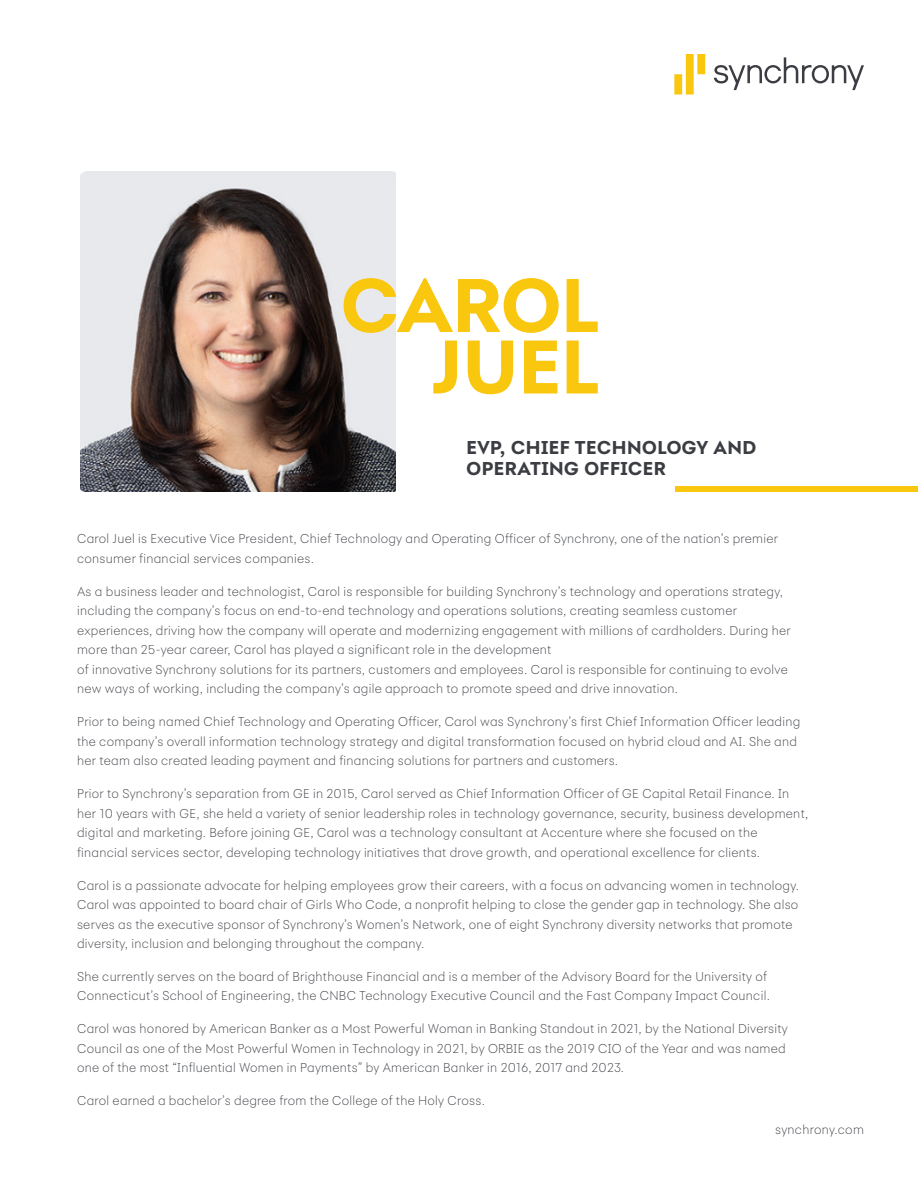
<style>
.page{position:relative;width:918px;height:1188px;background:#fff}
.page>*{position:absolute;margin:0;border:0;box-sizing:border-box;transform-origin:0 0}
.t1{font:700 79.5px/61.5px "Synchrony Sans";color:#fac70f;text-align:right}
.t2{font:700 19.5px/21px "Synchrony Sans";letter-spacing:.025em;color:#3b3d42}
.t3{font:100 13.5px/19.5px "Synchrony Sans";letter-spacing:.02em;color:#3b3d42}
</style>
<div class="page">
<img style="left:81px;top:171px;width:315px;height:320px">
<div style="left:675px;top:486px;width:243px;height:5px;background:#fac70f"></div>
<svg style="left:674px;top:54px;width:31px;height:40px"></svg>
<svg style="left:714px;top:57px;width:150px;height:33px"></svg>
<h1 class="t1" style="left:341px;top:272px;width:259px">CAROL<br>JUEL</h1>
<h2 class="t2" style="left:467px;top:436px;width:291px">EVP, CHIEF TECHNOLOGY AND<br>OPERATING OFFICER</h2>
<p class="t3" style="left:77px;top:529px;width:703px">Carol Juel is Executive Vice President, Chief Technology and Operating Officer of Synchrony, one of the nation’s premier consumer financial services companies.</p>
<p class="t3" style="left:77px;top:581px;width:715px">As a business leader and technologist, Carol is responsible for building Synchrony’s technology and operations strategy, including the company’s focus on end-to-end technology and operations solutions, creating seamless customer experiences, driving how the company will operate and modernizing engagement with millions of cardholders. During her more than 25-year career, Carol has played a significant role in the development<br>of innovative Synchrony solutions for its partners, customers and employees. Carol is responsible for continuing to evolve new ways of working, including the company’s agile approach to promote speed and drive innovation.</p>
<p class="t3" style="left:77px;top:712px;width:725px">Prior to being named Chief Technology and Operating Officer, Carol was Synchrony’s first Chief Information Officer leading the company’s overall information technology strategy and digital transformation focused on hybrid cloud and AI. She and her team also created leading payment and financing solutions for partners and customers.</p>
<p class="t3" style="left:77px;top:784px;width:733px">Prior to Synchrony’s separation from GE in 2015, Carol served as Chief Information Officer of GE Capital Retail Finance. In her 10 years with GE, she held a variety of senior leadership roles in technology governance, security, business development, digital and marketing. Before joining GE, Carol was a technology consultant at Accenture where she focused on the financial services sector, developing technology initiatives that drove growth, and operational excellence for clients.</p>
<p class="t3" style="left:77px;top:875px;width:723px">Carol is a passionate advocate for helping employees grow their careers, with a focus on advancing women in technology.<br>Carol was appointed to board chair of Girls Who Code, a nonprofit helping to close the gender gap in technology. She also serves as the executive sponsor of Synchrony’s Women’s Network, one of eight Synchrony diversity networks that promote diversity, inclusion and belonging throughout the company.</p>
<p class="t3" style="left:77px;top:967px;width:694px">She currently serves on the board of Brighthouse Financial and is a member of the Advisory Board for the University of<br>Connecticut’s School of Engineering, the CNBC Technology Executive Council and the Fast Company Impact Council.</p>
<p class="t3" style="left:77px;top:1019px;width:712px">Carol was honored by American Banker as a Most Powerful Woman in Banking Standout in 2021, by the National Diversity<br>Council as one of the Most Powerful Women in Technology in 2021, by ORBIE as the 2019 CIO of the Year and was named one of the most “Influential Women in Payments” by American Banker in 2016, 2017 and 2023.</p>
<p class="t3" style="left:77px;top:1091px;width:409px">Carol earned a bachelor’s degree from the College of the Holy Cross.</p>
<p class="t3" style="left:775px;top:1119px;width:90px">synchrony.com</p>
</div>
